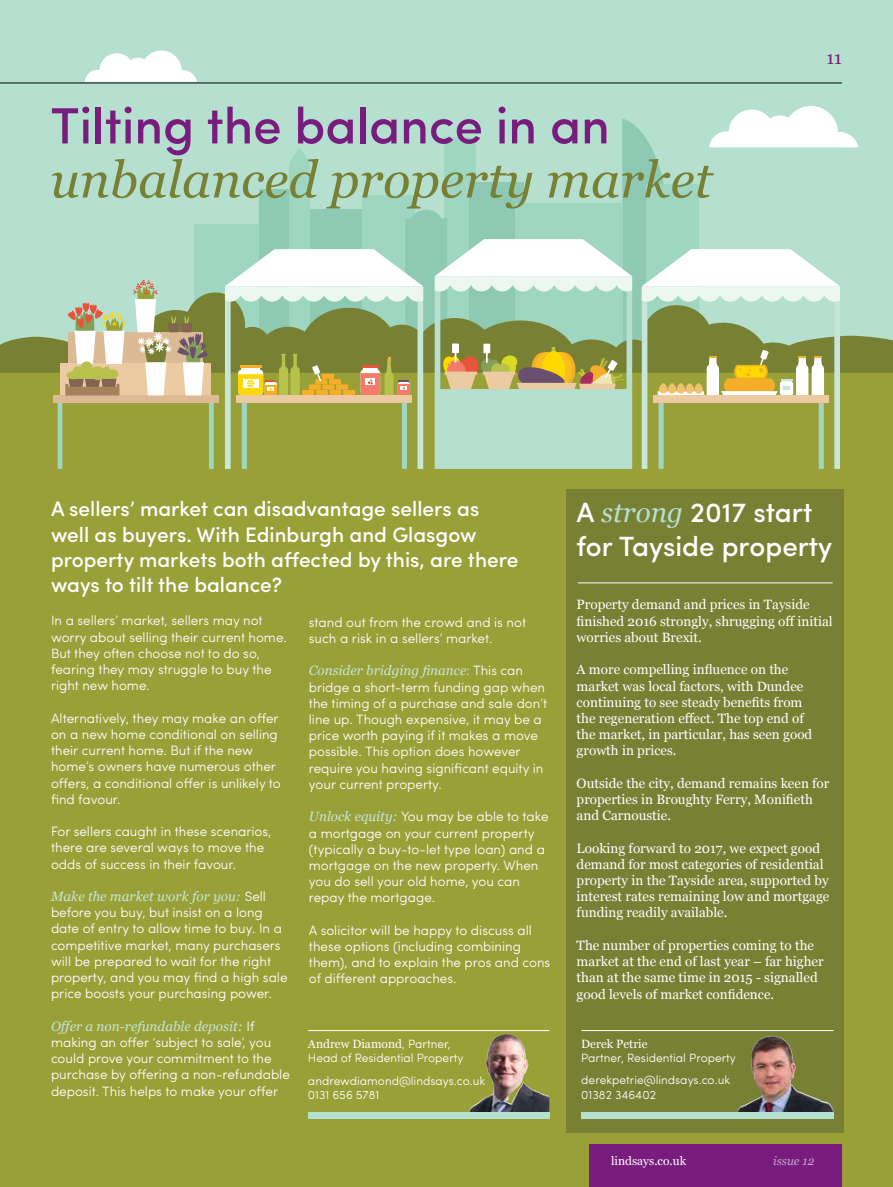
<style>
.page{position:relative;width:893px;height:1187px;background:#fff}
.page>*{position:absolute;margin:0;border:0;box-sizing:border-box;transform-origin:0 0}
.t1{font:italic 51px "Georgia";color:#788034}
.t2{font:500 51px "Sofia Pro";color:#781d7e}
.t3{font:500 27.9px/34.8px "Sofia Pro";color:#fff}
.t4{font:500 21px/25.2px "Sofia Pro";color:#fff}
.t5{font:18px "Georgia";color:#781d7e}
.t6{font:300 13.5px/16.2px "Sofia Pro";color:#fff}
.t7{font:13.5px/16.2px "Georgia";color:#fff}
.t8{font:italic 13.5px "Georgia";color:#c6e6d9}
.t9{font:300 12px/21.9px "Sofia Pro";color:#fff}
.t10{font:italic 12px "Georgia";color:#fff}
.t11{font:12px "Georgia";color:#fff}
.t12{font:italic 12px "Georgia";color:#c9a5cb}
.s1{font-family:"Georgia";font-weight:400;font-style:italic;color:#b5dfcf}
.s2{font-family:"Sofia Pro";font-weight:300;font-style:normal;color:#fff}
.s3{font-family:"Sofia Pro";font-weight:300;font-style:normal}
.s4{font-family:"Georgia";font-weight:400;font-style:italic;color:#c6e6d9}
.s5{font-family:"Sofia Pro";font-weight:300}
.s6{font-style:normal}
</style>
<div class="page">
<div style="left:0;top:0;width:893px;height:564px;background:#b5dfcf"></div>
<div style="left:194px;top:224px;width:78px;height:165px;background:#9ed6c2"></div>
<div style="left:0;top:371px;width:893px;height:815px;background:#99a038"></div>
<svg style="left:0;top:292px;width:893px;height:81px"></svg>
<svg style="left:85px;top:51px;width:112px;height:31px"></svg>
<svg style="left:225px;top:106px;width:633px;height:363px"></svg>
<div style="left:53px;top:395px;width:165px;height:7px;background:#dbba95"></div>
<svg style="left:58px;top:280px;width:156px;height:189px"></svg>
<hr style="left:0;top:83px;width:842px;height:1px;background:#000">
<div style="left:566px;top:489px;width:277px;height:643px;background:#788034"></div>
<img style="left:737px;top:1035px;width:96px;height:77px">
<div style="left:581px;top:1112px;width:252px;height:6px;background:#b5dfcf"></div>
<hr style="left:581px;top:1030px;width:252px;height:1px;background:#fff">
<hr style="left:578px;top:582px;width:255px;height:1px;background:#fff">
<hr style="left:308px;top:1030px;width:241px;height:1px;background:#fff">
<img style="left:469px;top:1034px;width:80px;height:78px">
<div style="left:308px;top:1112px;width:241px;height:6px;background:#b5dfcf"></div>
<div style="left:590px;top:1144px;width:252px;height:42px;background:#781d7e"></div>
<h1 class="t2" style="left:50px;top:87px;width:561px">Tilting the balance in an</h1>
<h1 class="t1" style="left:50px;top:143px;width:663px">unbalanced property market</h1>
<h3 class="t5" style="left:826px;top:45px;width:17px">11</h3>
<h3 class="t4" style="left:51px;top:495px;width:469px">A sellers’ market can disadvantage sellers as well as buyers. With Edinburgh and Glasgow property markets both affected by this, are there ways to tilt the balance?</h3>
<h2 class="t3" style="left:576px;top:492px;width:257px">A <span class="s1">strong</span> 2017 start for Tayside property</h2>
<p class="t7" style="left:577px;top:596px;width:258px">Property demand and prices in Tayside finished 2016 strongly, shrugging off initial worries about Brexit.</p>
<p class="t7" style="left:577px;top:661px;width:237px">A more compelling influence on the market was local factors, with Dundee continuing to see steady benefits from the regeneration effect. The top end of the market, in particular, has seen good growth in prices.</p>
<p class="t7" style="left:577px;top:774px;width:254px">Outside the city, demand remains keen for properties in Broughty Ferry, Monifieth and Carnoustie.</p>
<p class="t7" style="left:577px;top:839px;width:254px">Looking forward to 2017, we expect good demand for most categories of residential property in the Tayside area, supported by interest rates remaining low and mortgage funding readily available.</p>
<p class="t7" style="left:577px;top:936px;width:248px">The number of properties coming to the market at the end of last year – far higher than at the same time in 2015 - signalled good levels of market confidence.</p>
<p class="t11" style="left:581px;top:1035px;width:68px">Derek Petrie</p>
<p class="t9" style="left:581px;top:1046px;width:156px">Partner, Residential Property derekpetrie@lindsays.co.uk</p>
<p class="t9" style="left:581px;top:1082px;width:76px">01382 346402</p>
<p class="t6" style="left:51px;top:611px;width:237px">In a sellers’ market, sellers may not worry about selling their current home.<br>But they often choose not to do so, fearing they may struggle to buy the right new home.</p>
<p class="t6" style="left:51px;top:709px;width:231px">Alternatively, they may make an offer on a new home conditional on selling their current home. But if the new home’s owners have numerous other offers, a conditional offer is unlikely to find favour.</p>
<p class="t6" style="left:51px;top:822px;width:222px">For sellers caught in these scenarios, there are several ways to move the odds of success in their favour.</p>
<p class="t8" style="left:51px;top:886px;width:217px">Make the market work for you: <span class="s2">Sell</span></p>
<p class="t6" style="left:51px;top:903px;width:238px">before you buy, but insist on a long date of entry to allow time to buy. In a competitive market, many purchasers will be prepared to wait for the right property, and you may find a high sale price boosts your purchasing power.</p>
<p class="t8" style="left:51px;top:1016px;width:205px">Offer a non-refundable deposit: <span class="s2">If</span></p>
<p class="t6" style="left:51px;top:1033px;width:240px">making an offer ‘subject to sale’, you could prove your commitment to the purchase by offering a non-refundable deposit. This helps to make your offer</p>
<p class="t6" style="left:309px;top:613px;width:219px">stand out from the crowd and is not such a risk in a sellers’ market.</p>
<p class="t8" style="left:309px;top:661px;width:216px">Consider bridging finance<span class="s3">:</span> <span class="s2">This can</span></p>
<p class="t6" style="left:309px;top:678px;width:240px">bridge a short-term funding gap when the timing of a purchase and sale don’t line up. Though expensive, it may be a price worth paying if it makes a move possible. This option does however require you having significant equity in your current property.</p>
<p class="t6" style="left:309px;top:807px;width:241px"><span class="s4">Unlock equity:</span> You may be able to take a mortgage on your current property (typically a buy-to-let type loan) and a mortgage on the new property. When you do sell your old home, you can repay the mortgage.</p>
<p class="t6" style="left:309px;top:921px;width:243px">A solicitor will be happy to discuss all these options (including combining them), and to explain the pros and cons of different approaches.</p>
<p class="t11" style="left:308px;top:1035px;width:144px">Andrew Diamond<span class="s5">, Partner,</span></p>
<p class="t9" style="left:308px;top:1046px;width:179px;line-height:22.5px">Head of Residential Property andrewdiamond@lindsays.co.uk</p>
<p class="t9" style="left:308px;top:1083px;width:73px">0131 656 5781</p>
<p class="t10" style="left:611px;top:1151px;width:214px"><span class="s6">lindsays.co.uk</span>www.martin-wishart.co.uk</p>
<p class="t12" style="left:773px;top:1151px;width:43px">issue 12</p>
</div>
